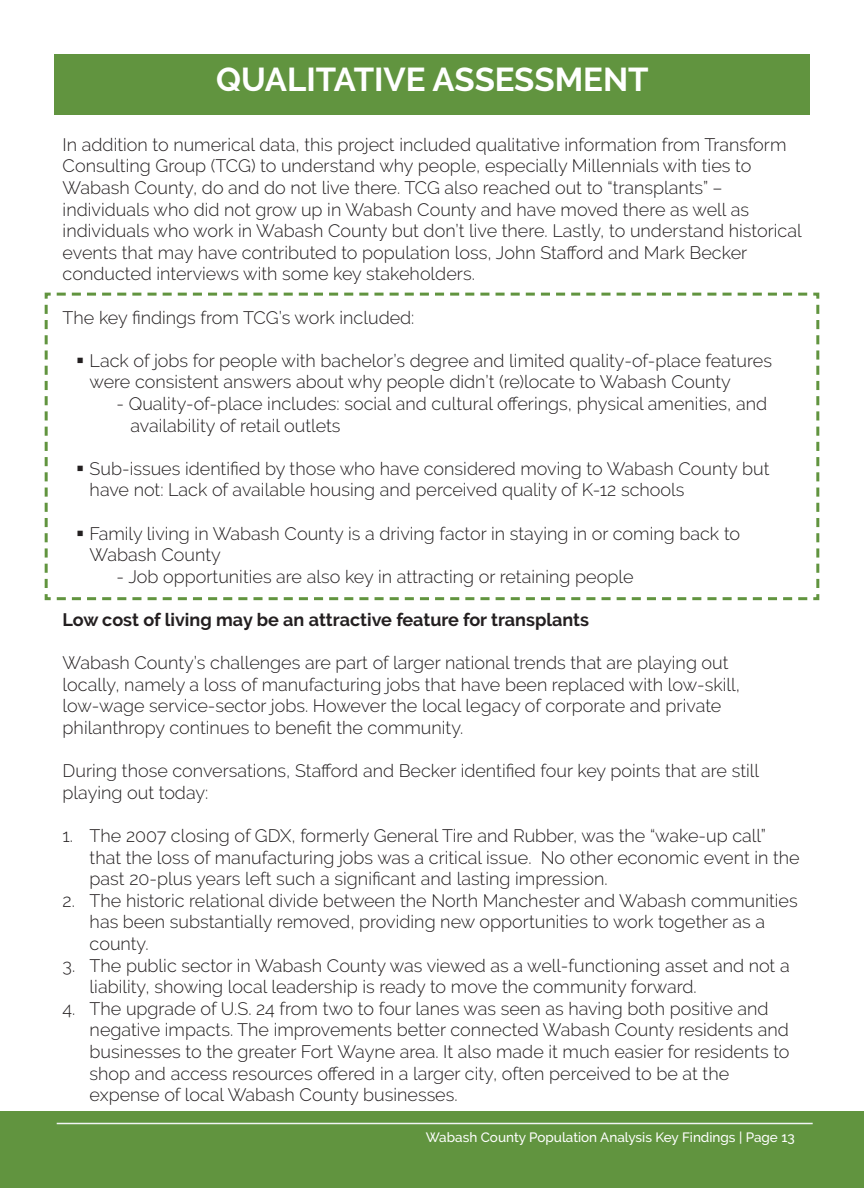
<style>
.page{position:relative;width:864px;height:1188px;background:#fff}
.page>*{position:absolute;margin:0;border:0;box-sizing:border-box;transform-origin:0 0}
.t1{font:700 33px "Raleway";color:#fff}
.t2{font:300 18px/21.6px "Raleway";color:#231f20}
.t3{font:700 18px "Raleway";color:#231f20}
.t4{font:500 13.5px "Raleway";color:#fff}
</style>
<div class="page">
<div style="left:0;top:1111px;width:864px;height:77px;background:#61943f"></div>
<hr style="left:57px;top:1123px;width:756px;height:1px;background:#f1f4f4">
<svg style="left:44px;top:292px;width:776px;height:309px"></svg>
<div style="left:54px;top:54px;width:756px;height:60px;background:#61943f"></div>
<svg style="left:78px;top:358px;width:5px;height:5px"></svg>
<svg style="left:78px;top:466px;width:5px;height:5px"></svg>
<svg style="left:78px;top:530px;width:5px;height:6px"></svg>
<p class="t1" style="left:216px;top:61px;width:434px">QUALITATIVE ASSESSMENT</p>
<p class="t2" style="left:63px;top:134px;width:725px">In addition to numerical data, this project included qualitative information from Transform<br>Consulting Group (TCG) to understand why people, especially Millennials with ties to</p>
<p class="t2" style="left:63px;top:177px;width:661px">Wabash County, do and do not live there. TCG also reached out to “transplants” –</p>
<p class="t2" style="left:63px;top:198px;width:688px">individuals who did not grow up in Wabash County and have moved there as well as</p>
<p class="t2" style="left:63px;top:220px;width:741px">individuals who work in Wabash County but don’t live there. Lastly, to understand historical events that may have contributed to population loss, John Stafford and Mark Becker</p>
<p class="t2" style="left:63px;top:263px;width:414px">conducted interviews with some key stakeholders.</p>
<p class="t2" style="left:63px;top:306px;width:353px">The key findings from TCG’s work included:</p>
<p class="t2" style="left:90px;top:350px;width:684px">Lack of jobs for people with bachelor’s degree and limited quality-of-place features were consistent answers about why people didn’t (re)locate to Wabash County</p>
<p class="t2" style="left:131px;top:393px;width:638px;text-indent:-14px">- Quality-of-place includes: social and cultural offerings, physical amenities, and availability of retail outlets</p>
<p class="t2" style="left:90px;top:458px;width:681px">Sub-issues identified by those who have considered moving to Wabash County but have not: Lack of available housing and perceived quality of K-12 schools</p>
<p class="t2" style="left:90px;top:522px;width:652px">Family living in Wabash County is a driving factor in staying in or coming back to<br>Wabash County</p>
<p class="t2" style="left:117px;top:566px;width:518px">- Job opportunities are also key in attracting or retaining people</p>
<p class="t3" style="left:63px;top:609px;width:528px">Low cost of living may be an attractive feature for transplants</p>
<p class="t2" style="left:63px;top:652px;width:668px">Wabash County’s challenges are part of larger national trends that are playing out</p>
<p class="t2" style="left:63px;top:674px;width:679px">locally, namely a loss of manufacturing jobs that have been replaced with low-skill,</p>
<p class="t2" style="left:63px;top:695px;width:660px">low-wage service-sector jobs. However the local legacy of corporate and private</p>
<p class="t2" style="left:63px;top:717px;width:402px">philanthropy continues to benefit the community.</p>
<p class="t2" style="left:63px;top:760px;width:698px">During those conversations, Stafford and Becker identified four key points that are still playing out today:</p>
<p class="t2" style="left:90px;top:825px;width:712px;text-indent:-27px">1. The 2007 closing of GDX, formerly General Tire and Rubber, was the “wake-up call” that the loss of manufacturing jobs was a critical issue. No other economic event in the past 20-plus years left such a significant and lasting impression.</p>
<p class="t2" style="left:90px;top:890px;width:710px;text-indent:-27px">2. The historic relational divide between the North Manchester and Wabash communities has been substantially removed, providing new opportunities to work together as a county.</p>
<p class="t2" style="left:90px;top:954px;width:702px;text-indent:-27px">3. The public sector in Wabash County was viewed as a well-functioning asset and not a liability, showing local leadership is ready to move the community forward.</p>
<p class="t2" style="left:90px;top:998px;width:701px;text-indent:-27px">4. The upgrade of U.S. 24 from two to four lanes was seen as having both positive and negative impacts. The improvements better connected Wabash County residents and businesses to the greater Fort Wayne area. It also made it much easier for residents to shop and access resources offered in a larger city, often perceived to be at the expense of local Wabash County businesses.</p>
<p class="t4" style="left:426px;top:1130px;width:370px">Wabash County Population Analysis Key Findings | Page 13</p>
</div>
